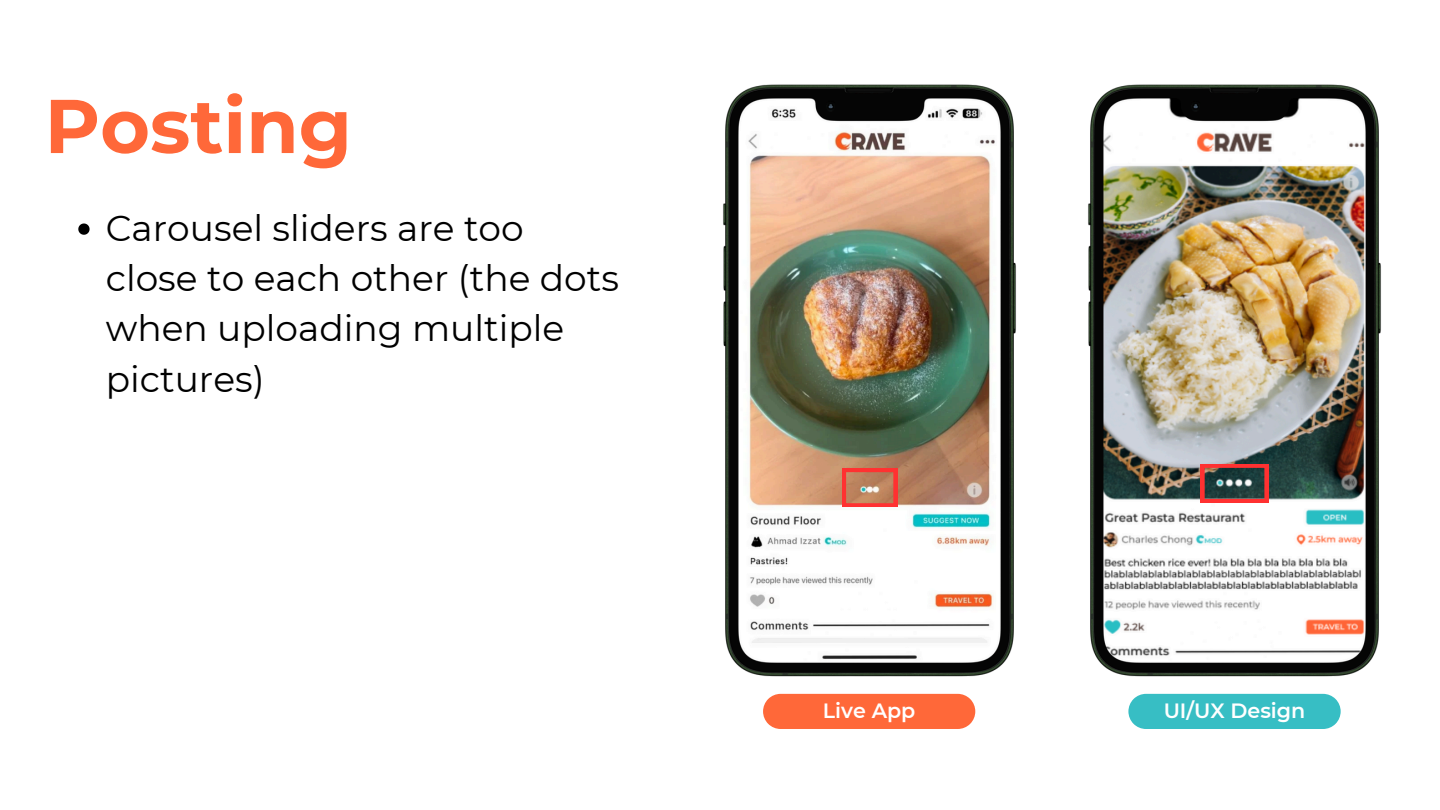
<style>
.page{position:relative;width:1440px;height:810px;background:#fff}
.page>*{position:absolute;margin:0;border:0;box-sizing:border-box;transform-origin:0 0}
.t1{font:700 76px "Montserrat";color:#ff6839}
.t2{font:36px/50.2px "Montserrat";color:#000}
.t3{font:600 20.6px "Montserrat";color:#fff}
</style>
<div class="page">
<img style="left:723px;top:84px;width:293px;height:593px">
<img style="left:1088px;top:84px;width:293px;height:593px">
<div style="left:763px;top:694px;width:212px;height:35px;background:#ff6839"></div>
<div style="left:1128px;top:694px;width:213px;height:35px;background:#37bec4"></div>
<svg style="left:842px;top:468px;width:55px;height:39px;background:#d26d55"></svg>
<svg style="left:78px;top:224px;width:12px;height:11px"></svg>
<svg style="left:1201px;top:464px;width:67px;height:38px;background:#694543"></svg>
<p class="t1" style="left:45px;top:79px;width:309px">Posting</p>
<p class="t2" style="left:106px;top:203px;width:515px">Carousel sliders are too close to each other (the dots when uploading multiple pictures)</p>
<h1 class="t3" style="left:823px;top:699px;width:94px">Live App</h1>
<p class="t3" style="left:1164px;top:699px;width:143px">UI/UX Design</p>
</div>
